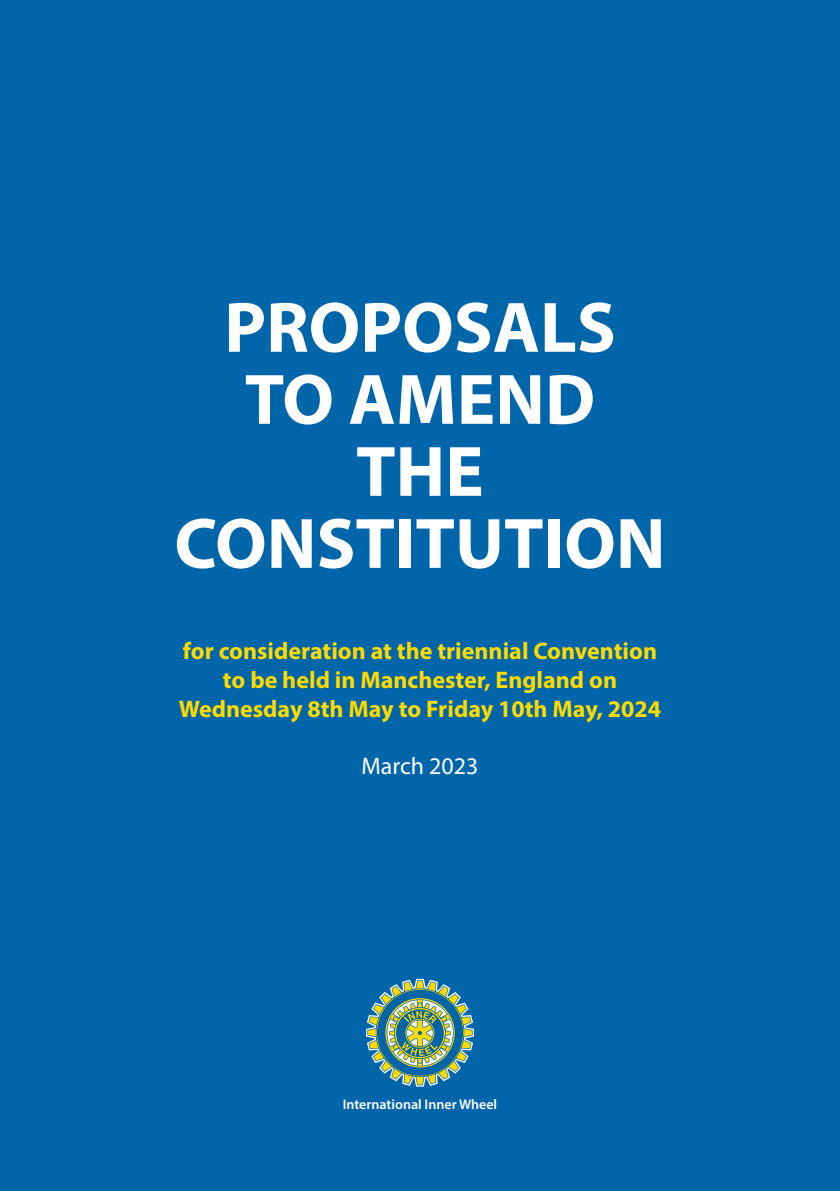
<style>
.page{position:relative;width:840px;height:1191px;background:#fff}
.page>*{position:absolute;margin:0;border:0;box-sizing:border-box;transform-origin:0 0}
.t1{font:700 72px/72px "Myriad Pro";color:#fff;text-align:center}
.t2{font:700 24px/28.8px "Myriad Pro";color:#feda00;text-align:center}
.t3{font:24px "Myriad Pro";color:#fff}
.t4{font:600 14px "Myriad Pro";color:#fff}
</style>
<div class="page">
<div style="left:0;top:0;width:839px;height:1191px;background:#0065a9"></div>
<svg style="left:366px;top:979px;width:107px;height:107px"></svg>
<h1 class="t1" style="left:174px;top:289px;width:492px">PROPOSALS<br>TO AMEND<br>THE<br>CONSTITUTION</h1>
<p class="t2" style="left:179px;top:635px;width:483px">for consideration at the triennial Convention to be held in Manchester, England on<br>Wednesday 8th May to Friday 10th May, 2024</p>
<p class="t3" style="left:361px;top:751px;width:119px">March 2023</p>
<p class="t4" style="left:342px;top:1095px;width:156px">International Inner Wheel</p>
</div>
